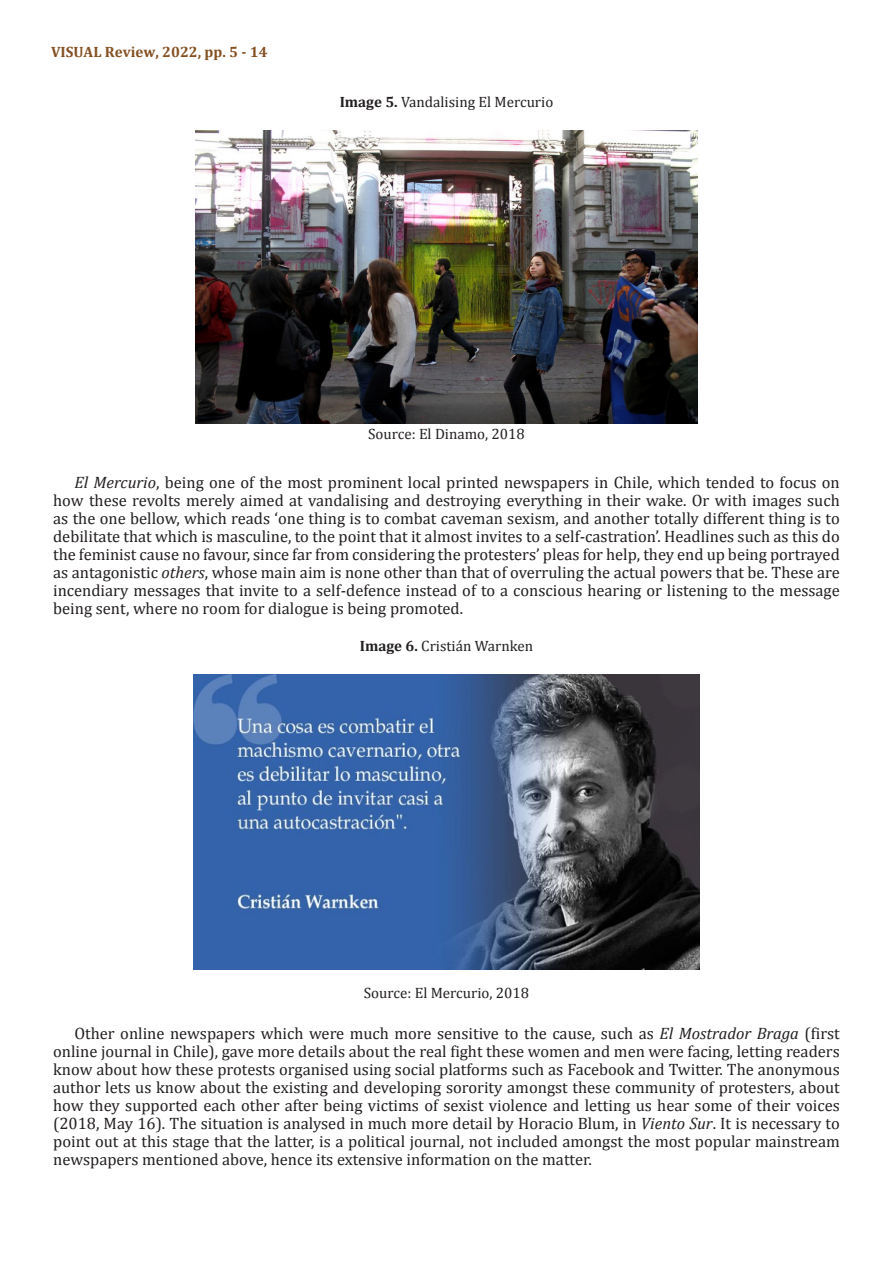
<style>
.page{position:relative;width:893px;height:1263px;background:#fff}
.page>*{position:absolute;margin:0;border:0;box-sizing:border-box;transform-origin:0 0}
.Parrafos-siguientes{font:16.5px/18px "Cambria";color:#231f20;text-align:justify}
.Titulo-Tablas{font:15px "Cambria";color:#231f20}
.t1{font:700 15px "Cambria";color:#845022}
.s1{font-weight:700}
.s2{font-style:italic}
</style>
<div class="page">
<img style="left:196px;top:131px;width:501px;height:293px">
<img style="left:194px;top:675px;width:505px;height:295px">
<p class="t1" style="left:51px;top:41px;width:218px">VISUAL Review, 2022, pp. 5 - 14</p>
<p class="Titulo-Tablas" style="left:340px;top:93px;width:215px"><span class="s1">Image 5.</span> Vandalising El Mercurio</p>
<p class="Titulo-Tablas" style="left:368px;top:425px;width:158px">Source: El Dinamo, 2018</p>
<p class="Parrafos-siguientes" style="left:53px;top:474px;width:788px;text-indent:21px"><span class="s2">El Mercurio</span>, being one of the most prominent local printed newspapers in Chile, which tended to focus on how these revolts merely aimed at vandalising and destroying everything in their wake. Or with images such as the one bellow, which reads ‘one thing is to combat caveman sexism, and another totally different thing is to debilitate that which is masculine, to the point that it almost invites to a self-castration’. Headlines such as this do the feminist cause no favour, since far from considering the protesters’ pleas for help, they end up being portrayed as antagonistic <span class="s2">others</span>, whose main aim is none other than that of overruling the actual powers that be. These are incendiary messages that invite to a self-defence instead of to a conscious hearing or listening to the message being sent, where no room for dialogue is being promoted.</p>
<p class="Titulo-Tablas" style="left:360px;top:637px;width:175px"><span class="s1">Image 6.</span> Cristián Warnken</p>
<p class="Titulo-Tablas" style="left:364px;top:984px;width:167px">Source: El Mercurio, 2018</p>
<p class="Parrafos-siguientes" style="left:53px;top:1024px;width:788px;text-indent:21px">Other online newspapers which were much more sensitive to the cause, such as <span class="s2">El Mostrador Braga</span> (first online journal in Chile), gave more details about the real fight these women and men were facing, letting readers know about how these protests organised using social platforms such as Facebook and Twitter. The anonymous author lets us know about the existing and developing sorority amongst these community of protesters, about how they supported each other after being victims of sexist violence and letting us hear some of their voices (2018, May 16). The situation is analysed in much more detail by Horacio Blum, in <span class="s2">Viento Sur</span>. It is necessary to point out at this stage that the latter, is a political journal, not included amongst the most popular mainstream newspapers mentioned above, hence its extensive information on the matter.</p>
</div>
